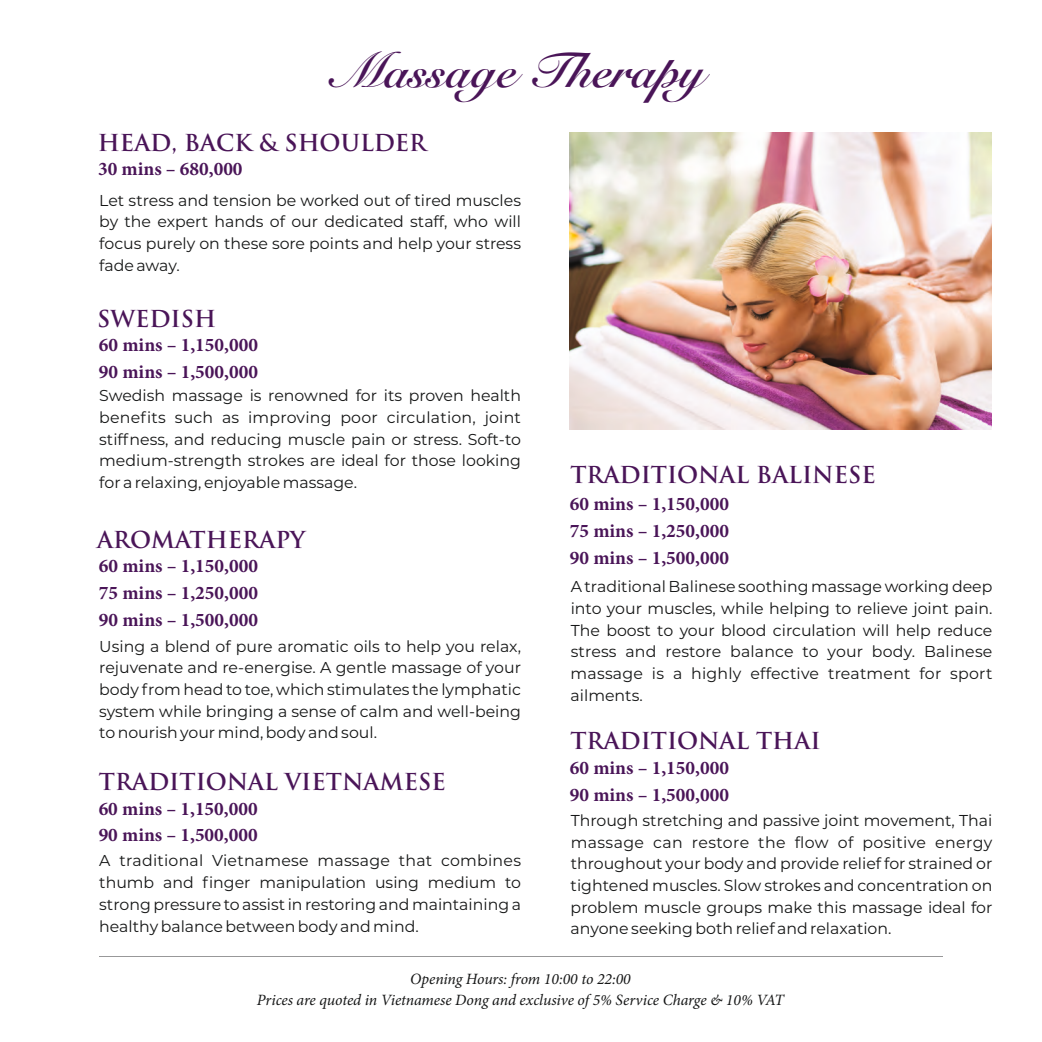
<style>
.page{position:relative;width:1042px;height:1042px;background:#fff}
.page>*{position:absolute;margin:0;border:0;box-sizing:border-box;transform-origin:0 0}
.t1{font:49px "Snell Roundhand Bold Script";color:#4a1558}
.t2{font:700 22.75px "Trajan Pro";color:#4a1558}
.t3{font:700 19.25px/26.6px "Minion Pro";color:#4a1558}
.t4{font:15.75px/21.7px "Montserrat";color:#151616;text-align:justify}
.t5{font:italic 15.75px/21.5px "Minion Pro";letter-spacing:-.005em;color:#151616;text-align:center}
</style>
<div class="page">
<img style="left:569px;top:132px;width:422px;height:298px">
<hr style="left:99px;top:956px;width:844px;height:1px;background:#989899">
<h1 class="t1" style="left:335px;top:53px;width:370px">Massage Therapy</h1>
<h2 class="t2" style="left:98px;top:134px;width:330px">HEAD, BACK &amp; SHOULDER</h2>
<p class="t3" style="left:98px;top:158px;width:146px">30 mins – 680,000</p>
<p class="t4" style="left:99px;top:189px;width:423px">Let stress and tension be worked out of tired muscles by the expert hands of our dedicated staff, who will focus purely on these sore points and help your stress fade away.</p>
<h2 class="t2" style="left:97px;top:309px;width:121px">SWEDISH</h2>
<p class="t3" style="left:99px;top:333px;width:160px">60 mins – 1,150,000<br>90 mins – 1,500,000</p>
<p class="t4" style="left:99px;top:385px;width:423px">Swedish massage is renowned for its proven health benefits such as improving poor circulation, joint stiffness, and reducing muscle pain or stress. Soft-to medium-strength strokes are ideal for those looking for a relaxing, enjoyable massage.</p>
<h2 class="t2" style="left:97px;top:531px;width:210px">AROMATHERAPY</h2>
<p class="t3" style="left:99px;top:554px;width:160px;text-align:justify">60 mins – 1,150,000<br>75 mins – 1,250,000<br>90 mins – 1,500,000</p>
<p class="t4" style="left:99px;top:635px;width:423px">Using a blend of pure aromatic oils to help you relax, rejuvenate and re-energise. A gentle massage of your body from head to toe, which stimulates the lymphatic system while bringing a sense of calm and well-being to nourish your mind, body and soul.</p>
<h2 class="t2" style="left:99px;top:773px;width:348px">TRADITIONAL VIETNAMESE</h2>
<p class="t3" style="left:99px;top:797px;width:160px">60 mins – 1,150,000<br>90 mins – 1,500,000</p>
<p class="t4" style="left:99px;top:850px;width:423px">A traditional Vietnamese massage that combines thumb and finger manipulation using medium to strong pressure to assist in restoring and maintaining a healthy balance between body and mind.</p>
<h2 class="t2" style="left:570px;top:466px;width:307px">TRADITIONAL BALINESE</h2>
<p class="t3" style="left:570px;top:492px;width:160px;text-align:justify">60 mins – 1,150,000<br>75 mins – 1,250,000<br>90 mins – 1,500,000</p>
<p class="t4" style="left:571px;top:575px;width:423px">A traditional Balinese soothing massage working deep into your muscles, while helping to relieve joint pain.<br>The boost to your blood circulation will help reduce stress and restore balance to your body. Balinese massage is a highly effective treatment for sport ailments.</p>
<h2 class="t2" style="left:570px;top:732px;width:252px">TRADITIONAL THAI</h2>
<p class="t3" style="left:570px;top:756px;width:160px">60 mins – 1,150,000<br>90 mins – 1,500,000</p>
<p class="t4" style="left:571px;top:809px;width:423px">Through stretching and passive joint movement, Thai massage can restore the flow of positive energy throughout your body and provide relief for strained or tightened muscles. Slow strokes and concentration on problem muscle groups make this massage ideal for anyone seeking both relief and relaxation.</p>
<p class="t5" style="left:257px;top:969px;width:529px">Opening Hours: from 10:00 to 22:00<br>Prices are quoted in Vietnamese Dong and exclusive of 5% Service Charge &amp; 10% VAT</p>
</div>
